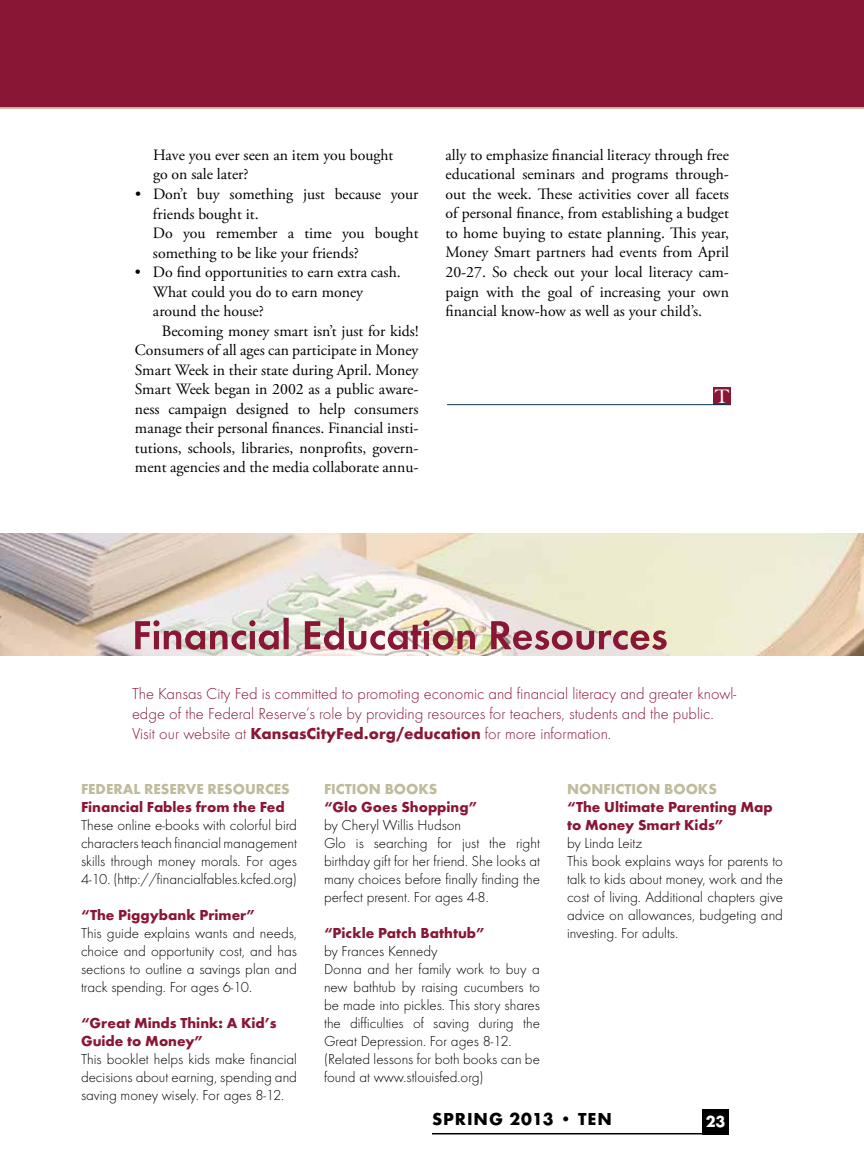
<style>
.page{position:relative;width:864px;height:1175px;background:#fff}
.page>*{position:absolute;margin:0;border:0;box-sizing:border-box;transform-origin:0 0}
.t1{font:21px "Bell";color:#fff}
.t2{font:700 18px "Futura T";letter-spacing:.05em;color:#000}
.t3{font:300 16.5px/19.8px "Futura T";color:#891635}
.t4{font:700 16.5px "Futura T";color:#fff}
.t5{font:15.75px/19.5px "Adobe Garamond Pro";color:#000}
.t6{font:300 15px/18px "Futura T";color:#000;text-align:justify}
.t7{font:700 15px/18px "Futura T";color:#891635}
.t8{font:700 15px "Futura T";color:#c0bb9b}
.s1{font-weight:700}
</style>
<div class="page">
<img style="left:0;top:533px;width:864px;height:122px">
<svg style="left:135px;top:617px;width:532px;height:33px;background:#c6a1a2"></svg>
<div style="left:713px;top:387px;width:18px;height:18px;background:#891635"></div>
<hr style="left:447px;top:404px;width:284px;height:1px;background:#0e3453">
<div style="left:0;top:0;width:864px;height:108px;background:#891635"></div>
<hr style="left:0;top:107px;width:864px;height:2px;background:#f3e5c2">
<div style="left:703px;top:1108px;width:26px;height:26px;background:#000"></div>
<hr style="left:432px;top:1132px;width:297px;height:2px;background:#000">
<p class="t5" style="left:153px;top:146px;width:242px">Have you ever seen an item you bought go on sale later?</p>
<p class="t5" style="left:153px;top:185px;width:267px;text-indent:-18px">• Don’t buy something just because your friends bought it.<br>Do you remember a time you bought something to be like your friends?</p>
<p class="t5" style="left:135px;top:263px;width:267px">• Do find opportunities to earn extra cash.</p>
<p class="t5" style="left:153px;top:282px;width:212px">What could you do to earn money</p>
<p class="t5" style="left:153px;top:302px;width:112px">around the house?</p>
<p class="t5" style="left:162px;top:321px;width:258px">Becoming money smart isn’t just for kids!</p>
<p class="t5" style="left:135px;top:341px;width:285px">Consumers of all ages can participate in Money</p>
<p class="t5" style="left:135px;top:360px;width:285px">Smart Week in their state during April. Money</p>
<p class="t5" style="left:135px;top:380px;width:285px">Smart Week began in 2002 as a public aware-</p>
<p class="t5" style="left:135px;top:399px;width:285px">ness campaign designed to help consumers</p>
<p class="t5" style="left:135px;top:419px;width:285px">manage their personal finances. Financial insti-</p>
<p class="t5" style="left:135px;top:438px;width:285px">tutions, schools, libraries, nonprofits, govern-</p>
<p class="t5" style="left:135px;top:458px;width:285px">ment agencies and the media collaborate annu-</p>
<p class="t5" style="left:445px;top:146px;width:285px;text-align:justify">ally to emphasize financial literacy through free educational seminars and programs through&shy;out the week. These activities cover all facets of personal finance, from establishing a budget to home buying to estate planning. This year, Money Smart partners had events from April 20-27. So check out your local literacy cam&shy;paign with the goal of increasing your own financial know-how as well as your child’s.</p>
<h1 class="t1" style="left:714px;top:384px;width:17px">T</h1>
<p class="t3" style="left:132px;top:683px;width:606px">The Kansas City Fed is committed to promoting economic and financial literacy and greater knowl&shy;edge of the Federal Reserve’s role by providing resources for teachers, students and the public.<br>Visit our website at <span class="s1">KansasCityFed.org/education</span> for more information.</p>
<p class="t8" style="left:81px;top:780px;width:82px">Federal Reser</p>
<p class="t8" style="left:186px;top:780px;width:97px">ve Resources</p>
<p class="t7" style="left:81px;top:798px;width:205px">Financial Fables from the Fed</p>
<p class="t6" style="left:81px;top:816px;width:218px">These online e-books with colorful bird characters teach financial management skills through money morals. For ages 4-10. (http://financialfables.kcfed.org)</p>
<p class="t7" style="left:81px;top:906px;width:176px">“The Piggybank Primer”</p>
<p class="t6" style="left:81px;top:924px;width:218px">This guide explains wants and needs, choice and opportunity cost, and has sections to outline a savings plan and track spending. For ages 6-10.</p>
<p class="t7" style="left:81px;top:1014px;width:197px">“Great Minds Think: A Kid’s<br>Guide to Money”</p>
<p class="t6" style="left:81px;top:1050px;width:218px">This booklet helps kids make financial decisions about earning, spending and saving money wisely. For ages 8-12.</p>
<p class="t8" style="left:324px;top:780px;width:105px">Fiction Books</p>
<p class="t7" style="left:324px;top:798px;width:155px">“Glo Goes Shopping”</p>
<p class="t6" style="left:324px;top:815px;width:218px;text-align:left">by Cheryl Willis Hudson<br>Glo is searching for just the right birthday gift for her friend. She looks at many choices before finally finding the perfect present. For ages 4-8.</p>
<p class="t7" style="left:324px;top:924px;width:162px">“Pickle Patch Bathtub”</p>
<p class="t6" style="left:324px;top:941px;width:218px;text-align:left">by Frances Kennedy<br>Donna and her family work to buy a new bathtub by raising cucumbers to be made into pickles. This story shares the difficulties of saving during the Great Depression. For ages 8-12. (Related lessons for both books can be found at www.stlouisfed.org)</p>
<p class="t8" style="left:567px;top:780px;width:141px">Nonfiction Books</p>
<p class="t7" style="left:567px;top:798px;width:207px">“The U ltimate Parenting Map to Money Smart Kids”</p>
<p class="t6" style="left:567px;top:833px;width:218px;text-align:left">by Linda Leitz<br>This book explains ways for parents to talk to kids about money, work and the cost of living. Additional chapters give advice on allowances, budgeting and investing. For adults.</p>
<p class="t2" style="left:432px;top:1108px;width:181px">SPRING 2013 • TEN</p>
<p class="t4" style="left:706px;top:1111px;width:21px">23</p>
</div>
